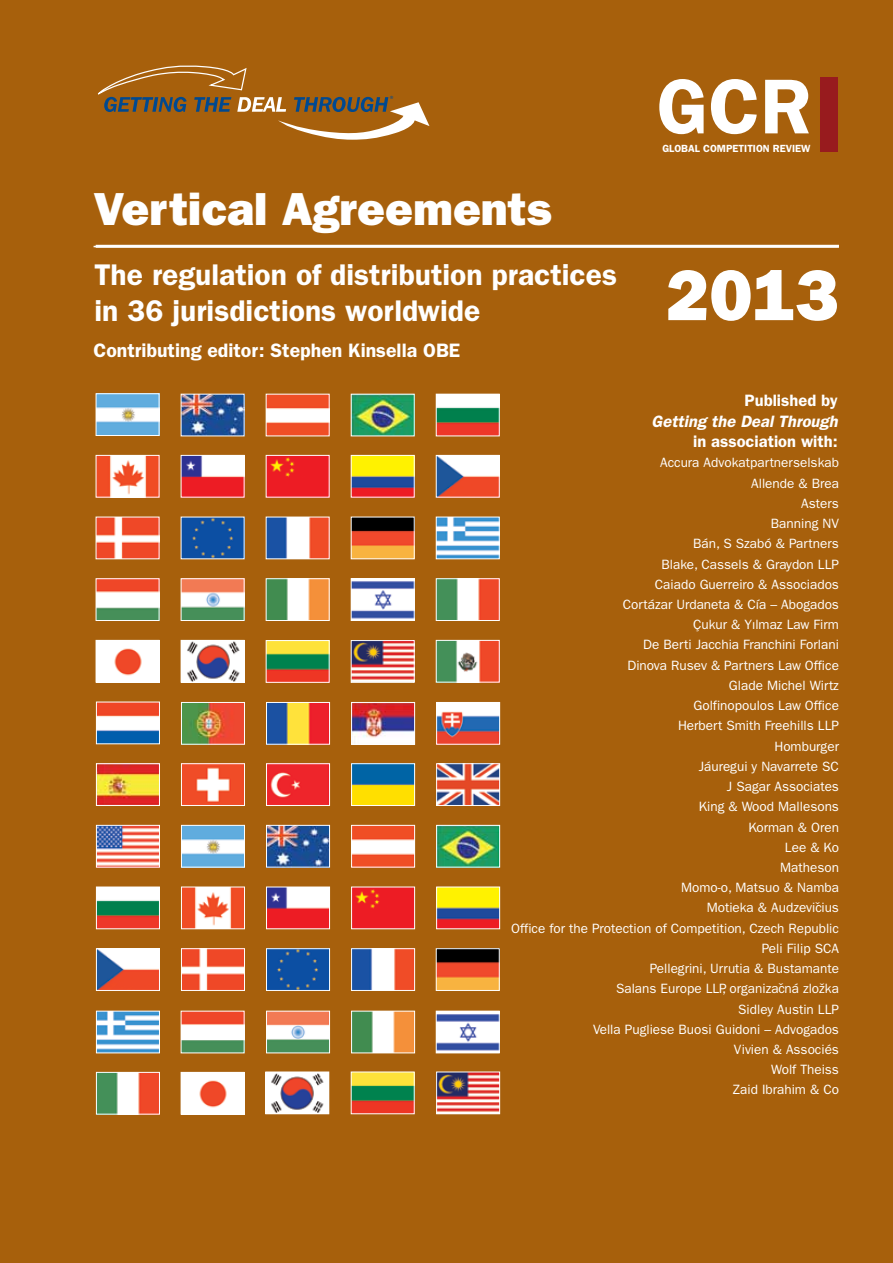
<style>
.page{position:relative;width:893px;height:1263px;background:#a7600c}
.page>*{position:absolute;margin:0;border:0;box-sizing:border-box;transform-origin:0 0}
.t1{font:600 78.15px "Franklin Gothic";color:#fff}
.t2{font:800 72px "Franklin Gothic";color:#fff}
.t3{font:800 46.5px "Franklin Gothic";color:#fff}
.t4{font:600 30px/36px "Franklin Gothic";color:#fff}
.t5{font:600 19.5px "Franklin Gothic";color:#fff}
.t6{font:600 16.5px "Franklin Gothic";color:#fff}
.t7{font:italic 600 16.5px "Franklin Gothic";color:#fff}
.t8{font:13.5px/20.2px "Franklin Gothic";color:#fff;text-align:right}
.t9{font:600 10.35px "Franklin Gothic";color:#fff}
.t10{font:7.35px "Franklin Gothic";color:#004990}
</style>
<div class="page">
<hr style="left:94px;top:246px;width:744px;height:1px;background:#fff">
<img style="left:98px;top:519px;width:59px;height:38px">
<img style="left:353px;top:457px;width:60px;height:38px">
<div style="left:351px;top:455px;width:64px;height:42px;border:1px solid #fff"></div>
<img style="left:98px;top:457px;width:59px;height:38px">
<div style="left:96px;top:455px;width:63px;height:42px;border:1px solid #fff"></div>
<img style="left:268px;top:457px;width:60px;height:38px">
<div style="left:266px;top:455px;width:64px;height:42px;border:1px solid #fff"></div>
<img style="left:98px;top:580px;width:59px;height:39px">
<div style="left:96px;top:578px;width:63px;height:43px;border:1px solid #fff"></div>
<img style="left:438px;top:519px;width:60px;height:38px">
<div style="left:436px;top:517px;width:64px;height:42px;border:1px solid #fff"></div>
<img style="left:183px;top:519px;width:59px;height:38px">
<img style="left:268px;top:396px;width:60px;height:38px">
<img style="left:353px;top:396px;width:60px;height:38px">
<div style="left:351px;top:394px;width:64px;height:42px;border:1px solid #fff"></div>
<img style="left:98px;top:395px;width:59px;height:39px">
<div style="left:96px;top:393px;width:63px;height:43px;border:1px solid #fff"></div>
<img style="left:183px;top:396px;width:59px;height:38px">
<img style="left:438px;top:396px;width:60px;height:38px">
<div style="left:436px;top:394px;width:64px;height:42px;border:1px solid #fff"></div>
<img style="left:183px;top:457px;width:59px;height:38px">
<div style="left:181px;top:455px;width:63px;height:42px;border:1px solid #fff"></div>
<img style="left:268px;top:519px;width:60px;height:38px">
<div style="left:266px;top:517px;width:64px;height:42px;border:1px solid #fff"></div>
<img style="left:438px;top:457px;width:60px;height:38px">
<div style="left:436px;top:455px;width:64px;height:42px;border:1px solid #fff"></div>
<svg style="left:98px;top:65px;width:331px;height:75px"></svg>
<img style="left:183px;top:580px;width:59px;height:39px">
<div style="left:181px;top:578px;width:63px;height:43px;border:1px solid #fff"></div>
<img style="left:353px;top:642px;width:60px;height:39px">
<div style="left:351px;top:640px;width:64px;height:43px;border:1px solid #fff"></div>
<img style="left:268px;top:642px;width:60px;height:39px">
<div style="left:266px;top:640px;width:64px;height:43px;border:1px solid #fff"></div>
<img style="left:438px;top:642px;width:60px;height:38px">
<div style="left:436px;top:640px;width:64px;height:42px;border:1px solid #fff"></div>
<img style="left:183px;top:642px;width:59px;height:38px">
<div style="left:181px;top:640px;width:63px;height:42px;border:1px solid #fff"></div>
<img style="left:98px;top:642px;width:59px;height:38px">
<div style="left:96px;top:640px;width:63px;height:42px;border:1px solid #fff"></div>
<img style="left:268px;top:580px;width:60px;height:39px">
<div style="left:266px;top:578px;width:64px;height:43px;border:1px solid #fff"></div>
<img style="left:353px;top:580px;width:60px;height:39px">
<div style="left:351px;top:578px;width:64px;height:43px;border:1px solid #fff"></div>
<hr style="left:96px;top:245px;width:743px;height:3px;background:#fff">
<img style="left:353px;top:519px;width:60px;height:38px">
<img style="left:438px;top:580px;width:60px;height:39px">
<div style="left:436px;top:578px;width:64px;height:43px;border:1px solid #fff"></div>
<img style="left:98px;top:827px;width:60px;height:38px">
<div style="left:96px;top:825px;width:64px;height:42px;border:1px solid #fff"></div>
<img style="left:353px;top:765px;width:60px;height:39px">
<div style="left:351px;top:763px;width:64px;height:43px;border:1px solid #fff"></div>
<img style="left:98px;top:765px;width:60px;height:39px">
<div style="left:96px;top:763px;width:64px;height:43px;border:1px solid #fff"></div>
<img style="left:268px;top:765px;width:60px;height:39px">
<div style="left:266px;top:763px;width:64px;height:43px;border:1px solid #fff"></div>
<img style="left:98px;top:889px;width:60px;height:38px">
<div style="left:96px;top:887px;width:64px;height:42px;border:1px solid #fff"></div>
<img style="left:183px;top:827px;width:60px;height:38px">
<div style="left:181px;top:825px;width:64px;height:42px;border:1px solid #fff"></div>
<img style="left:268px;top:704px;width:60px;height:39px">
<div style="left:266px;top:702px;width:64px;height:43px;border:1px solid #fff"></div>
<img style="left:353px;top:704px;width:60px;height:39px">
<div style="left:351px;top:702px;width:64px;height:43px;border:1px solid #fff"></div>
<img style="left:98px;top:704px;width:60px;height:38px">
<div style="left:96px;top:702px;width:64px;height:42px;border:1px solid #fff"></div>
<img style="left:183px;top:704px;width:60px;height:39px">
<div style="left:181px;top:702px;width:64px;height:43px;border:1px solid #fff"></div>
<img style="left:438px;top:704px;width:60px;height:39px">
<div style="left:436px;top:702px;width:64px;height:43px;border:1px solid #fff"></div>
<img style="left:183px;top:765px;width:60px;height:39px">
<div style="left:181px;top:763px;width:64px;height:43px;border:1px solid #fff"></div>
<img style="left:268px;top:827px;width:60px;height:38px">
<div style="left:266px;top:825px;width:64px;height:42px;border:1px solid #fff"></div>
<img style="left:438px;top:765px;width:60px;height:39px">
<div style="left:436px;top:763px;width:64px;height:43px;border:1px solid #fff"></div>
<img style="left:183px;top:889px;width:60px;height:38px">
<div style="left:181px;top:887px;width:64px;height:42px;border:1px solid #fff"></div>
<img style="left:268px;top:950px;width:60px;height:39px">
<div style="left:266px;top:948px;width:64px;height:43px;border:1px solid #fff"></div>
<img style="left:353px;top:950px;width:60px;height:39px">
<div style="left:351px;top:948px;width:64px;height:43px;border:1px solid #fff"></div>
<img style="left:183px;top:950px;width:60px;height:39px">
<div style="left:181px;top:948px;width:64px;height:43px;border:1px solid #fff"></div>
<img style="left:98px;top:950px;width:60px;height:39px">
<div style="left:96px;top:948px;width:64px;height:43px;border:1px solid #fff"></div>
<img style="left:268px;top:889px;width:60px;height:38px">
<div style="left:266px;top:887px;width:64px;height:42px;border:1px solid #fff"></div>
<img style="left:353px;top:889px;width:60px;height:38px">
<div style="left:351px;top:887px;width:64px;height:42px;border:1px solid #fff"></div>
<img style="left:353px;top:827px;width:60px;height:38px">
<div style="left:351px;top:825px;width:64px;height:42px;border:1px solid #fff"></div>
<img style="left:438px;top:889px;width:60px;height:38px">
<div style="left:436px;top:887px;width:64px;height:42px;border:1px solid #fff"></div>
<img style="left:267px;top:1073px;width:60px;height:39px">
<div style="left:265px;top:1071px;width:64px;height:43px;border:1px solid #fff"></div>
<img style="left:438px;top:1013px;width:60px;height:38px">
<div style="left:436px;top:1011px;width:64px;height:42px;border:1px solid #fff"></div>
<img style="left:183px;top:1074px;width:59px;height:38px">
<div style="left:181px;top:1072px;width:63px;height:42px;border:1px solid #fff"></div>
<img style="left:183px;top:1013px;width:59px;height:38px">
<div style="left:181px;top:1011px;width:63px;height:42px;border:1px solid #fff"></div>
<img style="left:268px;top:1013px;width:60px;height:38px">
<div style="left:266px;top:1011px;width:64px;height:42px;border:1px solid #fff"></div>
<img style="left:438px;top:950px;width:60px;height:39px">
<div style="left:436px;top:948px;width:64px;height:43px;border:1px solid #fff"></div>
<img style="left:98px;top:1013px;width:60px;height:38px">
<div style="left:96px;top:1011px;width:64px;height:42px;border:1px solid #fff"></div>
<img style="left:353px;top:1013px;width:60px;height:38px">
<div style="left:351px;top:1011px;width:64px;height:42px;border:1px solid #fff"></div>
<img style="left:98px;top:1074px;width:60px;height:38px">
<div style="left:96px;top:1072px;width:64px;height:42px;border:1px solid #fff"></div>
<img style="left:353px;top:1073px;width:60px;height:39px">
<div style="left:821px;top:77px;width:17px;height:75px;background:#981b1e"></div>
<img style="left:438px;top:827px;width:60px;height:38px">
<div style="left:436px;top:825px;width:64px;height:42px;border:1px solid #fff"></div>
<img style="left:438px;top:1073px;width:60px;height:39px">
<div style="left:436px;top:1071px;width:64px;height:43px;border:1px solid #fff"></div>
<p class="t10" style="left:390px;top:94px;width:7px">®</p>
<h3 class="t3" style="left:94px;top:181px;width:460px">Vertical Agreements</h3>
<h3 class="t4" style="left:94px;top:257px;width:524px">The regulation of distribution practices in 36 jurisdictions worldwide</h3>
<h3 class="t5" style="left:94px;top:339px;width:368px">Contributing editor: Stephen Kinsella OBE</h3>
<h1 class="t1" style="left:657px;top:60px;width:156px">GCR</h1>
<p class="t9" style="left:662px;top:142px;width:150px">GLOBAL COMPETITION REVIEW</p>
<h2 class="t2" style="left:666px;top:253px;width:174px">2013</h2>
<p class="t6" style="left:745px;top:391px;width:95px">Published by</p>
<p class="t7" style="left:652px;top:412px;width:188px">Getting the Deal Through</p>
<p class="t6" style="left:693px;top:431px;width:146px">in association with:</p>
<p class="t8" style="left:511px;top:453px;width:329px">Accura Advokatpartnerselskab<br>Allende &amp; Brea<br>Asters<br>Banning NV<br>Bán, S Szabó &amp; Partners<br>Blake, Cassels &amp; Graydon LLP<br>Caiado Guerreiro &amp; Associados<br>Cortázar Urdaneta &amp; Cía – Abogados<br>Çukur &amp; Yılmaz Law Firm<br>De Berti Jacchia Franchini Forlani<br>Dinova Rusev &amp; Partners Law Office<br>Glade Michel Wirtz<br>Golfinopoulos Law Office<br>Herbert Smith Freehills LLP<br>Homburger<br>Jáuregui y Navarrete SC<br>J Sagar Associates<br>King &amp; Wood Mallesons<br>Korman &amp; Oren<br>Lee &amp; Ko<br>Matheson<br>Momo-o, Matsuo &amp; Namba<br>Motieka &amp; Audzevicˇius<br>Office for the Protection of Competition, Czech Republic<br>Peli Filip SCA<br>Pellegrini, Urrutia &amp; Bustamante<br>Salans Europe LLP, organizacˇná zložka<br>Sidley Austin LLP<br>Vella Pugliese Buosi Guidoni – Advogados<br>Vivien &amp; Associés<br>Wolf Theiss<br>Zaid Ibrahim &amp; Co</p>
</div>
